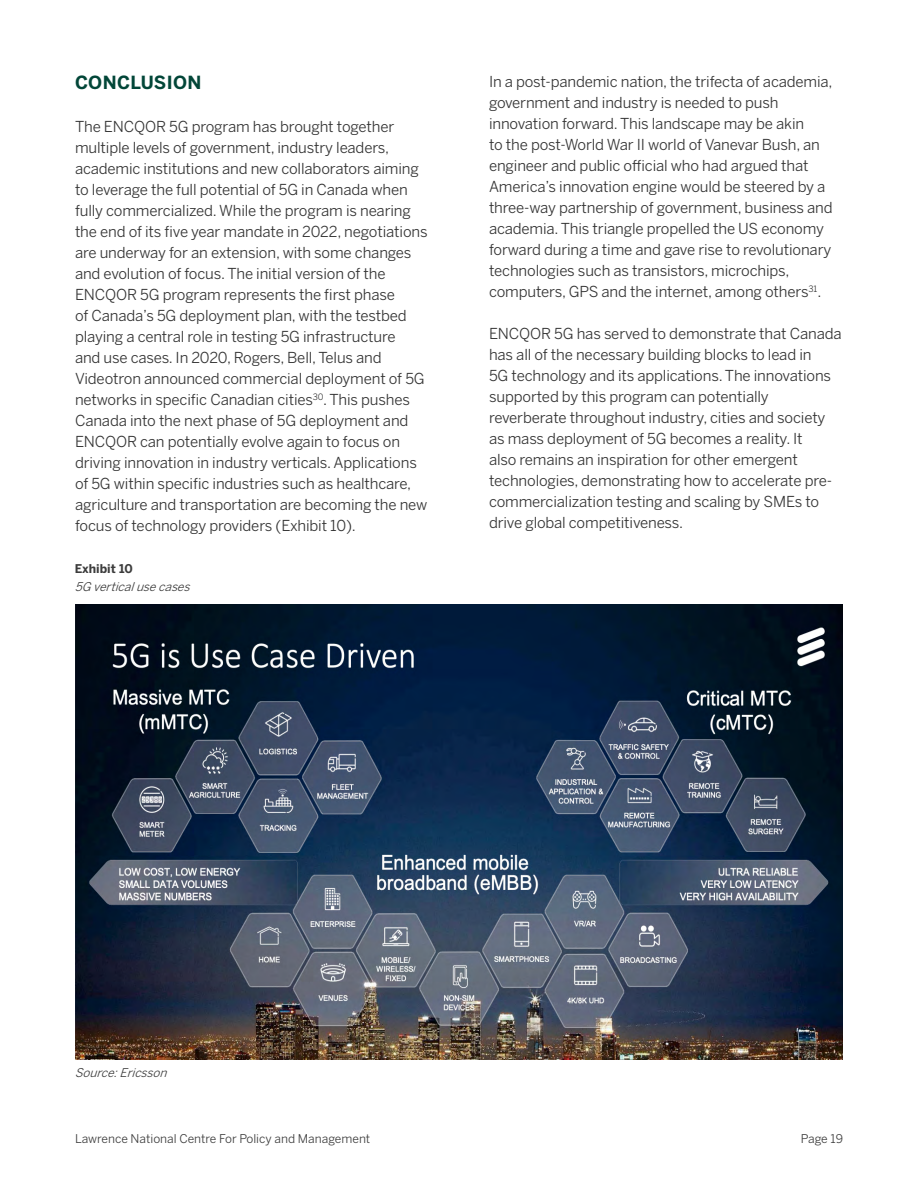
<style>
.page{position:relative;width:918px;height:1188px;background:#fff}
.page>*{position:absolute;margin:0;border:0;box-sizing:border-box;transform-origin:0 0}
.t1{font:700 18px "Benton Sans";letter-spacing:.02em;color:#024638}
.t2{font:15px/21px "Benton Sans";letter-spacing:-.01em;color:#343434}
.t3{font:12px "Benton Sans";color:#3c3c3c}
.t4{font:italic 12px "Benton Sans";color:#3c3c3c}
.t5{font:700 12px "Benton Sans";color:#3c3c3c}
</style>
<div class="page">
<img style="left:76px;top:605px;width:767px;height:454px">
<p class="t1" style="left:75px;top:72px;width:128px">CONCLUSION</p>
<p class="t2" style="left:75px;top:116px;width:354px">The ENCQOR 5G program has brought together multiple levels of government, industry leaders, academic institutions and new collaborators aiming to leverage the full potential of 5G in Canada when fully commercialized. While the program is nearing the end of its five year mandate in 2022, negotiations are underway for an extension, with some changes and evolution of focus. The initial version of the ENCQOR 5G program represents the first phase<br>of Canada’s 5G deployment plan, with the testbed playing a central role in testing 5G infrastructure<br>and use cases. In 2020, Rogers, Bell, Telus and Videotron announced commercial deployment of 5G networks in specific Canadian cities<sup>30</sup>. This pushes Canada into the next phase of 5G deployment and ENCQOR can potentially evolve again to focus on driving innovation in industry verticals. Applications of 5G within specific industries such as healthcare, agriculture and transportation are becoming the new focus of technology providers (Exhibit 10).</p>
<p class="t5" style="left:75px;top:561px;width:59px">Exhibit 10</p>
<p class="t4" style="left:75px;top:579px;width:120px">5G verticalusecases</p>
<p class="t2" style="left:489px;top:71px;width:345px">In a post-pandemic nation, the trifecta of academia, government and industry is needed to push innovation forward. This landscape may be akin<br>to the post-World War II world of Vanevar Bush, an engineer and public official who had argued that America’s innovation engine would be steered by a three-way partnership of government, business and academia. This triangle propelled the US economy forward during a time and gave rise to revolutionary technologies such as transistors, microchips, computers, GPS and the internet, among others<sup>31</sup>.</p>
<p class="t2" style="left:489px;top:323px;width:354px">ENCQOR 5G has served to demonstrate that Canada has all of the necessary building blocks to lead in<br>5G technology and its applications. The innovations supported by this program can potentially reverberate throughout industry, cities and society as mass deployment of 5G becomes a reality. It<br>also remains an inspiration for other emergent technologies, demonstrating how to accelerate pre&shy;commercialization testing and scaling by SMEs to drive global competitiveness.</p>
<p class="t4" style="left:75px;top:1066px;width:97px">Source:Ericsson</p>
<p class="t3" style="left:75px;top:1132px;width:297px">Lawrence National Centre For Policy and Management</p>
<p class="t3" style="left:801px;top:1132px;width:44px">Page 19</p>
</div>
